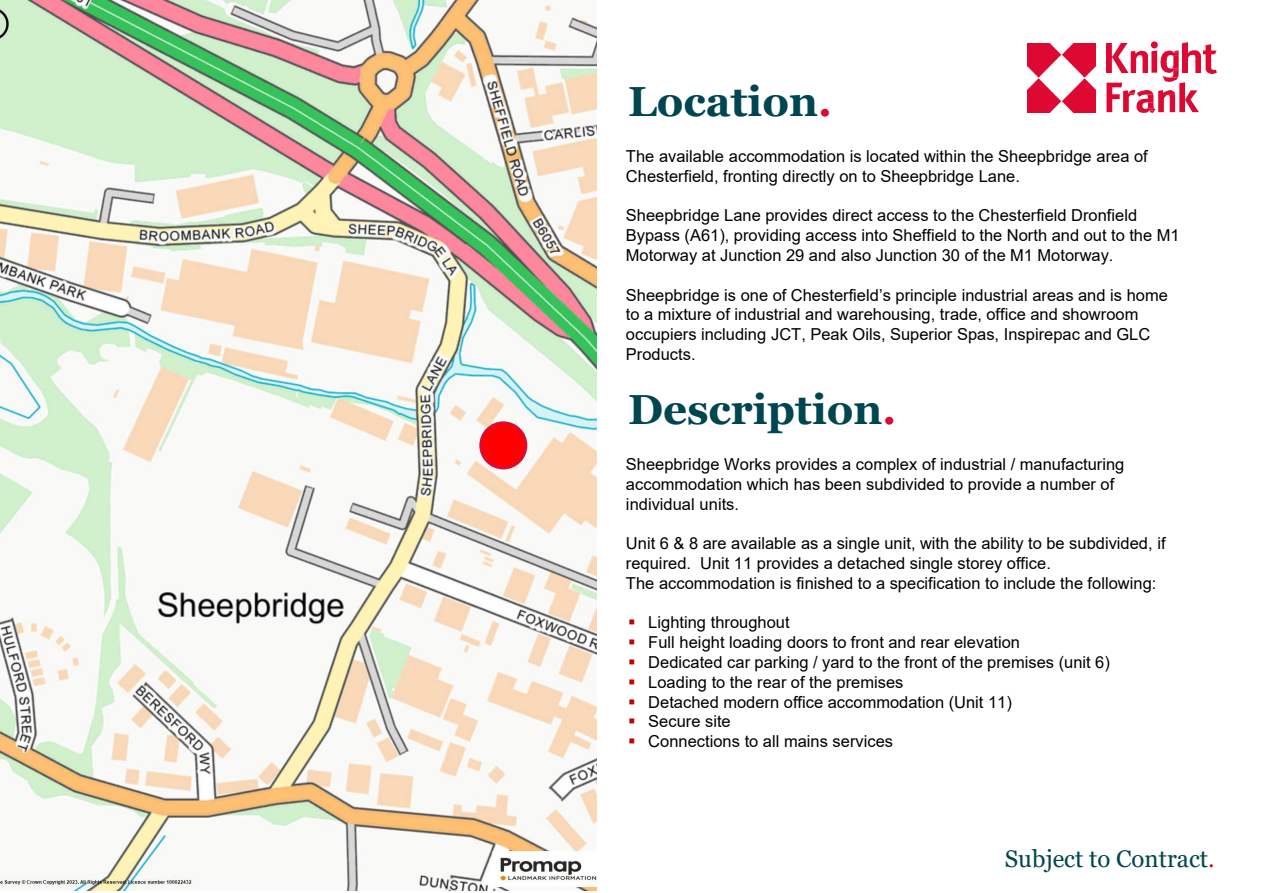
<style>
.page{position:relative;width:1263px;height:893px;background:#fff}
.page>*{position:absolute;margin:0;border:0;box-sizing:border-box;transform-origin:0 0}
.t1{font:700 42px "Georgia";color:#004650}
.t2{font:24px "Georgia";color:#004650}
.t3{font:16.5px/19.8px "Arial";color:#000}
.s1{color:#dd0932}
.s2{color:#c00000}
</style>
<div class="page">
<img style="left:0;top:0;width:597px;height:890px">
<img style="left:1028px;top:43px;width:68px;height:69px">
<img style="left:1204px;top:45px;width:13px;height:28px">
<img style="left:1199px;top:51px;width:2px;height:22px">
<svg style="left:1107px;top:41px;width:92px;height:72px"></svg>
<div style="left:481px;top:423px;width:45px;height:45px;background:#f00;border-radius:50%"></div>
<div style="left:479px;top:421px;width:48px;height:48px;border:3px solid #dd0932;border-radius:50%"></div>
<p class="t1" style="left:628px;top:75px;width:205px">Location<span class="s1">.</span></p>
<p class="t3" style="left:626px;top:146px;width:523px">The available accommodation is located within the Sheepbridge area of<br>Chesterfield, fronting directly on to Sheepbridge Lane.</p>
<p class="t3" style="left:626px;top:205px;width:555px">Sheepbridge Lane provides direct access to the Chesterfield Dronfield<br>Bypass (A61), providing access into Sheffield to the North and out to the M1<br>Motorway at Junction 29 and also Junction 30 of the M1 Motorway.</p>
<p class="t3" style="left:626px;top:285px;width:543px">Sheepbridge is one of Chesterfield’s principle industrial areas and is home to a mixture of industrial and warehousing, trade, office and showroom occupiers including JCT, Peak Oils, Superior Spas, Inspirepac and GLC Products.</p>
<p class="t1" style="left:628px;top:383px;width:270px">Description<span class="s1">.</span></p>
<p class="t3" style="left:626px;top:454px;width:500px">Sheepbridge Works provides a complex of industrial / manufacturing accommodation which has been subdivided to provide a number of individual units.</p>
<p class="t3" style="left:626px;top:533px;width:541px">Unit 6 &amp; 8 are available as a single unit, with the ability to be subdivided, if required. Unit 11 provides a detached single storey office.</p>
<p class="t3" style="left:626px;top:573px;width:532px">The accommodation is finished to a specification to include the following:</p>
<p class="t3" style="left:628px;top:612px;width:163px"><span class="s2">▪</span> Lighting throughout</p>
<p class="t3" style="left:628px;top:632px;width:394px"><span class="s2">▪</span> Full height loading doors to front and rear elevation</p>
<p class="t3" style="left:628px;top:652px;width:483px"><span class="s2">▪</span> Dedicated car parking / yard to the front of the premises (unit 6)</p>
<p class="t3" style="left:628px;top:672px;width:277px"><span class="s2">▪</span> Loading to the rear of the premises</p>
<p class="t3" style="left:628px;top:691px;width:385px"><span class="s2">▪</span> Detached modern office accommodation (Unit 11)</p>
<p class="t3" style="left:628px;top:711px;width:104px"><span class="s2">▪</span> Secure site</p>
<p class="t3" style="left:628px;top:731px;width:267px"><span class="s2">▪</span> Connections to all mains services</p>
<p class="t2" style="left:1005px;top:844px;width:211px">Subject to Contract<span class="s1">.</span></p>
</div>
